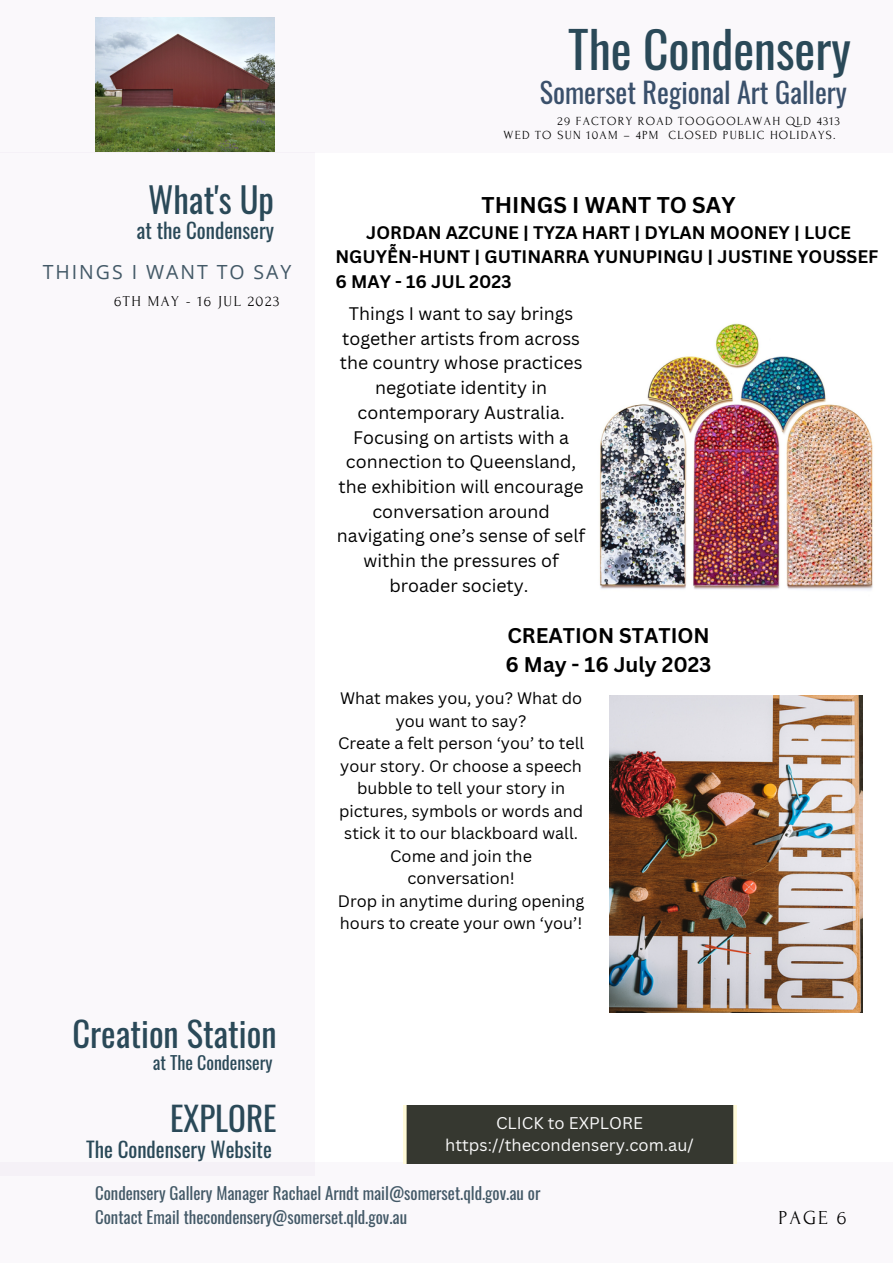
<style>
.page{position:relative;width:893px;height:1264px;background:#fff}
.page>*{position:absolute;margin:0;border:0;box-sizing:border-box;transform-origin:0 0}
.t1{font:49.65px "Oswald";color:#2a4958}
.t2{font:34.65px "Oswald";color:#2a4958}
.t3{font:34.5px "Oswald";color:#2a4958}
.t4{font:33px "Oswald";color:#2a4958}
.t5{font:28.2px "Oswald";color:#3a506b}
.t6{font:700 22.2px "Canva Sans";color:#000}
.t7{font:21px "Oswald";color:#2a4958}
.t8{font:700 20.7px "Canva Sans";color:#000}
.t9{font:19.8px "Forum";color:#000}
.t10{font:19.5px "Open Sans";letter-spacing:.1em;color:#435967}
.t11{font:18px "Oswald";color:#2a4958}
.t12{font:17.7px/24.8px "Canva Sans";color:#000;text-align:center}
.t13{font:700 17.7px/24.8px "Canva Sans";color:#000;text-align:center}
.t14{font:16.8px "Oswald";color:#435967}
.t15{font:16.5px/22.5px "Canva Sans";color:#fafafa;text-align:center}
.t16{font:16.2px/22.5px "Canva Sans";color:#000;text-align:center}
.t17{font:15px "Forum";letter-spacing:.1em;color:#000}
.t18{font:12.3px "Forum";letter-spacing:.1em;color:#000}
</style>
<div class="page">
<div style="left:0;top:152px;width:315px;height:1023px;background:#faf8fb"></div>
<div style="left:0;top:1162px;width:892px;height:100px;background:#faf8fb"></div>
<div style="left:0;top:0;width:892px;height:153px;background:#faf8fb"></div>
<img style="left:95px;top:18px;width:179px;height:134px">
<div style="left:403px;top:1105px;width:333px;height:58px;background:#363830"></div>
<img style="left:599px;top:323px;width:274px;height:267px">
<img style="left:609px;top:695px;width:253px;height:317px">
<p class="t2" style="left:148px;top:172px;width:127px">What's Up</p>
<p class="t7" style="left:136px;top:214px;width:139px">at the Condensery</p>
<p class="t10" style="left:43px;top:258px;width:250px">THINGS I WANT TO SAY</p>
<p class="t17" style="left:114px;top:293px;width:167px">6TH MAY - 16 JUL 2023</p>
<p class="t3" style="left:72px;top:1006px;width:206px">Creation Station</p>
<p class="t11" style="left:153px;top:1048px;width:121px">at The Condensery</p>
<p class="t1" style="left:568px;top:10px;width:284px">The Condensery</p>
<p class="t18" style="left:557px;top:114px;width:284px">29 FACTORY ROAD TOOGOOLAWAH QLD 4313</p>
<p class="t18" style="left:503px;top:128px;width:333px">WED TO SUN 10AM – 4PM CLOSED PUBLIC HOLIDAYS.</p>
<p class="t5" style="left:539px;top:71px;width:309px">Somerset Regional Art Gallery</p>
<p class="t6" style="left:481px;top:189px;width:255px">THINGS I WANT TO SAY</p>
<p class="t13" style="left:335px;top:219px;width:544px">JORDAN AZCUNE | TYZA HART | DYLAN MOONEY | LUCE<br>NGUYỄN-HUNT | GUTINARRA YUNUPINGU | JUSTINE YOUSSEF</p>
<p class="t13" style="left:335px;top:269px;width:178px">6 MAY - 16 JUL 2023</p>
<p class="t12" style="left:337px;top:300px;width:250px">Things I want to say brings together artists from across the country whose practices negotiate identity in contemporary Australia.<br>Focusing on artists with a connection to Queensland, the exhibition will encourage conversation around navigating one’s sense of self within the pressures of broader society.</p>
<p class="t8" style="left:507px;top:621px;width:204px">CREATION STATION</p>
<p class="t8" style="left:505px;top:649px;width:207px">6 May - 16 July 2023</p>
<p class="t16" style="left:340px;top:687px;width:244px">What makes you, you? What do you want to say?</p>
<p class="t16" style="left:338px;top:732px;width:248px">Create a felt person ‘you’ to tell your story. Or choose a speech bubble to tell your story in pictures, symbols or words and stick it to our blackboard wall.</p>
<p class="t16" style="left:390px;top:844px;width:143px">Come and join the conversation!</p>
<p class="t16" style="left:338px;top:889px;width:248px;text-align:left">Drop in anytime during opening hours to create your own ‘you’!</p>
<p class="t4" style="left:170px;top:1092px;width:108px">EXPLORE</p>
<p class="t7" style="left:86px;top:1133px;width:187px">The Condensery Website</p>
<p class="t15" style="left:445px;top:1110px;width:250px">CLICK to EXPLORE https://thecondensery.com.au/</p>
<p class="t14" style="left:95px;top:1179px;width:447px">Condensery Gallery Manager Rachael Arndt mail@somerset.qld.gov.au or</p>
<p class="t14" style="left:95px;top:1203px;width:313px">Contact Email thecondensery@somerset.qld.gov.au</p>
<p class="t9" style="left:778px;top:1206px;width:70px">PAGE 6</p>
</div>
